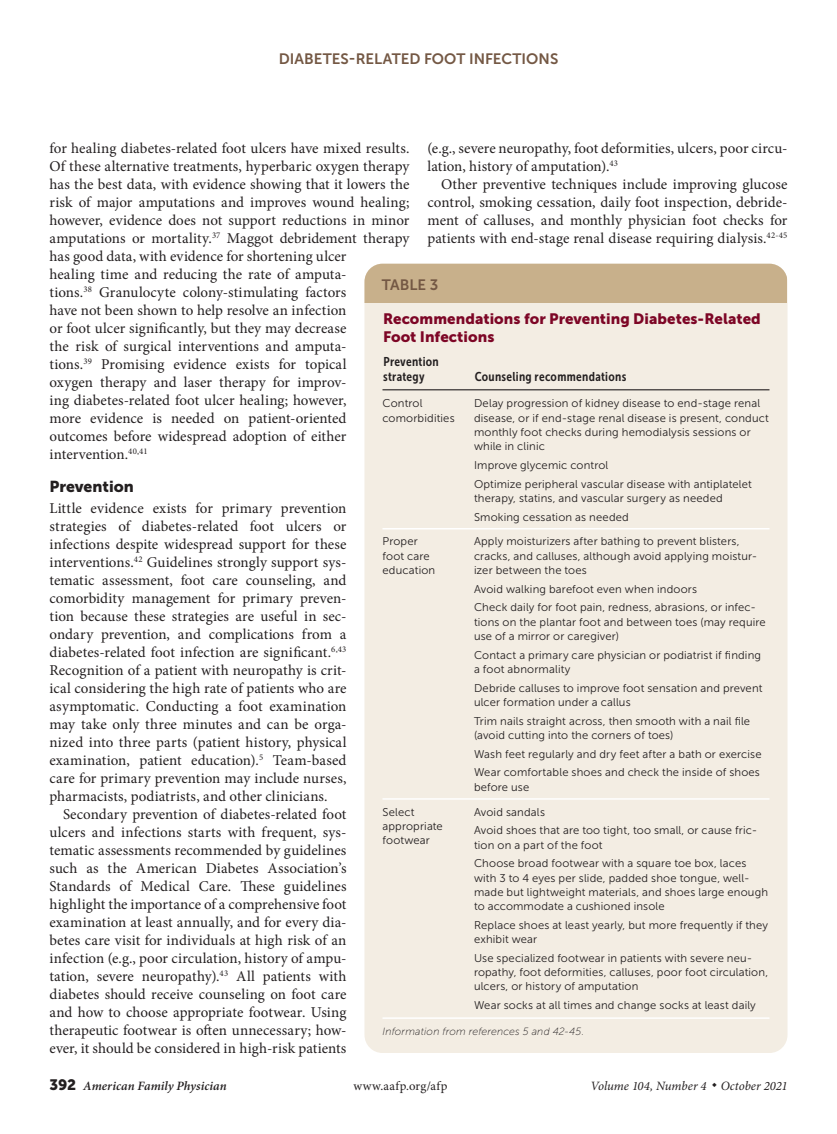
<style>
.page{position:relative;width:837px;height:1134px;background:#fff}
.page>*{position:absolute;margin:0;border:0;box-sizing:border-box;transform-origin:0 0}
.head1{font:15.75px "Museo Sans 900";color:#231f20}
.body_text{font:15px/18px "Minion Pro";color:#231f20}
.body_noindent{font:15px/18px "Minion Pro";letter-spacing:.01em;color:#231f20;text-align:justify}
.table_title{font:15px/18px "Museo Sans 900";letter-spacing:.005em;color:#7d0626}
.table{font:15px "Museo Sans 700";color:#745844}
.t1{font:italic 12.75px "Minion Pro";color:#231f20}
.t2{font:italic 600 12.75px "Minion Pro";letter-spacing:.005em;color:#231f20}
.table_head_last_col{font:12.75px "Museo Sans Cond 700";letter-spacing:.025em;color:#231f20}
.table_head1{font:12.75px/15.3px "Museo Sans Cond 700";letter-spacing:.02em;color:#231f20}
.t3{font:12.75px "Minion Pro";letter-spacing:.03em;color:#231f20}
.table_data_last_col{font:11.25px/14.2px "Museo Sans 300";letter-spacing:.015em;color:#231f20}
.table_data{font:11.25px/14.2px "Museo Sans 300";letter-spacing:.015em;color:#231f20}
.table_fig_note{font:italic 10.5px "Museo Sans 100";letter-spacing:.015em;color:#231f20}
.s1{font-family:"Museo Sans 900";font-weight:400;font-style:normal;font-size:15px}
</style>
<div class="page">
<div style="left:364px;top:264px;width:424px;height:789px;background:#f3ede3;border-radius:18px"></div>
<hr style="left:382px;top:389px;width:92px;height:1px;background:#231f20">
<hr style="left:474px;top:389px;width:296px;height:1px;background:#231f20">
<hr style="left:382px;top:528px;width:92px;height:2px;background:#fff">
<hr style="left:474px;top:528px;width:296px;height:2px;background:#fff">
<hr style="left:382px;top:798px;width:92px;height:2px;background:#fff">
<hr style="left:474px;top:798px;width:296px;height:2px;background:#fff">
<hr style="left:382px;top:1017px;width:92px;height:2px;background:#fff">
<hr style="left:474px;top:1017px;width:296px;height:2px;background:#fff">
<div style="left:364px;top:264px;width:424px;height:39px;background:#c8b08b"></div>
<p class="table" style="left:279px;top:50px;width:281px">DIABETES-RELATED FOOT INFECTIONS</p>
<p class="body_text" style="left:50px;top:139px;width:362px">for healing diabetes-related foot ulcers have mixed results.<br>Of these alternative treatments, hyperbaric oxygen therapy has the best data, with evidence showing that it lowers the risk of major amputations and improves wound healing; however, evidence does not support reductions in minor amputations or mortality.<sup>37</sup> Maggot debridement therapy has good data, with evidence for shortening ulcer<br>healing time and reducing the rate of amputa-<br>tions.<sup>38</sup> Granulocyte colony-stimulating factors<br>have not been shown to help resolve an infection<br>or foot ulcer significantly, but they may decrease<br>the risk of surgical interventions and amputa-<br>tions.<sup>39</sup> Promising evidence exists for topical<br>oxygen therapy and laser therapy for improv-<br>ing diabetes-related foot ulcer healing; however,<br>more evidence is needed on patient-oriented<br>outcomes before widespread adoption of either intervention.<sup>40,41</sup></p>
<p class="head1" style="left:50px;top:478px;width:86px">Prevention</p>
<p class="body_noindent" style="left:50px;top:499px;width:299px">Little evidence exists for primary prevention strategies of diabetes-related foot ulcers or infections despite widespread support for these interventions.<sup>42</sup> Guidelines strongly support sys&shy;tematic assessment, foot care counseling, and comorbidity management for primary preven&shy;tion because these strategies are useful in sec&shy;ondary prevention, and complications from a diabetes-related foot infection are significant.<sup>6,43<br></sup>Recognition of a patient with neuropathy is crit&shy;ical considering the high rate of patients who are asymptomatic. Conducting a foot examination may take only three minutes and can be orga&shy;nized into three parts (patient history, physical examination, patient education).<sup>5</sup> Team-based care for primary prevention may include nurses, pharmacists, podiatrists, and other clinicians.</p>
<p class="body_text" style="left:50px;top:805px;width:299px;text-align:justify;text-indent:14px">Secondary prevention of diabetes-related foot ulcers and infections starts with frequent, sys&shy;tematic assessments recommended by guidelines such as the American Diabetes Association’s Standards of Medical Care. These guidelines highlight the importance of a comprehensive foot examination at least annually, and for every dia&shy;betes care visit for individuals at high risk of an infection (e.g., poor circulation, history of ampu&shy;tation, severe neuropathy).<sup>43</sup> All patients with diabetes should receive counseling on foot care and how to choose appropriate footwear. Using therapeutic footwear is often unnecessary; how&shy;ever, it should be considered in high-risk patients</p>
<p class="body_text" style="left:428px;top:139px;width:362px">(e.g., severe neuropathy, foot deformities, ulcers, poor circu&shy;lation, history of amputation).<sup>43</sup></p>
<p class="body_text" style="left:428px;top:175px;width:362px;text-align:justify;text-indent:14px">Other preventive techniques include improving glucose control, smoking cessation, daily foot inspection, debride&shy;ment of calluses, and monthly physician foot checks for patients with end-stage renal disease requiring dialysis.<sup>42-45</sup></p>
<p class="table" style="left:382px;top:276px;width:58px">TABLE 3</p>
<p class="table_title" style="left:383px;top:310px;width:379px">Recommendations for Preventing Diabetes-Related<br>Foot Infections</p>
<p class="table_head1" style="left:383px;top:353px;width:57px">Prevention strategy</p>
<p class="table_head_last_col" style="left:475px;top:369px;width:153px">Counseling recommendations</p>
<p class="table_data" style="left:382px;top:396px;width:74px">Control comorbidities</p>
<p class="table_data_last_col" style="left:474px;top:396px;width:297px">Delay progression of kidney disease to end-stage renal disease, or if end-stage renal disease is present, conduct monthly foot checks during hemodialysis sessions or while in clinic</p>
<p class="table_data_last_col" style="left:474px;top:458px;width:136px">Improve glycemic control</p>
<p class="table_data_last_col" style="left:474px;top:477px;width:279px">Optimize peripheral vascular disease with antiplatelet therapy, statins, and vascular surgery as needed</p>
<p class="table_data_last_col" style="left:474px;top:510px;width:156px">Smoking cessation as needed</p>
<p class="table_data" style="left:382px;top:535px;width:54px">Proper foot care education</p>
<p class="table_data_last_col" style="left:474px;top:535px;width:285px">Apply moisturizers after bathing to prevent blisters, cracks, and calluses, although avoid applying moistur&shy;izer between the toes</p>
<p class="table_data_last_col" style="left:474px;top:582px;width:225px">Avoid walking barefoot even when indoors</p>
<p class="table_data_last_col" style="left:474px;top:601px;width:293px">Check daily for foot pain, redness, abrasions, or infec&shy;tions on the plantar foot and between toes (may require use of a mirror or caregiver)</p>
<p class="table_data_last_col" style="left:474px;top:648px;width:289px">Contact a primary care physician or podiatrist if finding a foot abnormality</p>
<p class="table_data_last_col" style="left:474px;top:681px;width:290px">Debride calluses to improve foot sensation and prevent ulcer formation under a callus</p>
<p class="table_data_last_col" style="left:474px;top:714px;width:278px">Trim nails straight across, then smooth with a nail file (avoid cutting into the corners of toes)</p>
<p class="table_data_last_col" style="left:474px;top:747px;width:289px">Wash feet regularly and dry feet after a bath or exercise</p>
<p class="table_data_last_col" style="left:474px;top:766px;width:287px">Wear comfortable shoes and check the inside of shoes before use</p>
<p class="table_data" style="left:382px;top:805px;width:62px">Select appropriate footwear</p>
<p class="table_data_last_col" style="left:474px;top:805px;width:73px">Avoid sandals</p>
<p class="table_data_last_col" style="left:474px;top:823px;width:285px">Avoid shoes that are too tight, too small, or cause fric&shy;tion on a part of the foot</p>
<p class="table_data_last_col" style="left:474px;top:856px;width:296px">Choose broad footwear with a square toe box, laces with 3 to 4 eyes per slide, padded shoe tongue, well&shy;made but lightweight materials, and shoes large enough to accommodate a cushioned insole</p>
<p class="table_data_last_col" style="left:474px;top:918px;width:296px">Replace shoes at least yearly, but more frequently if they exhibit wear</p>
<p class="table_data_last_col" style="left:474px;top:951px;width:296px">Use specialized footwear in patients with severe neu&shy;ropathy, foot deformities, calluses, poor foot circulation, ulcers, or history of amputation</p>
<p class="table_data_last_col" style="left:474px;top:998px;width:283px">Wear socks at all times and change socks at least daily</p>
<p class="table_fig_note" style="left:382px;top:1026px;width:203px">Information from references 5 and 42-45.</p>
<p class="t2" style="left:50px;top:1077px;width:179px"><span class="s1">392</span> American Family Physician</p>
<p class="t3" style="left:353px;top:1078px;width:96px">www.aafp.org/afp</p>
<p class="t1" style="left:590px;top:1078px;width:199px">Volume 104, Number 4 ◆ October 2021</p>
</div>
